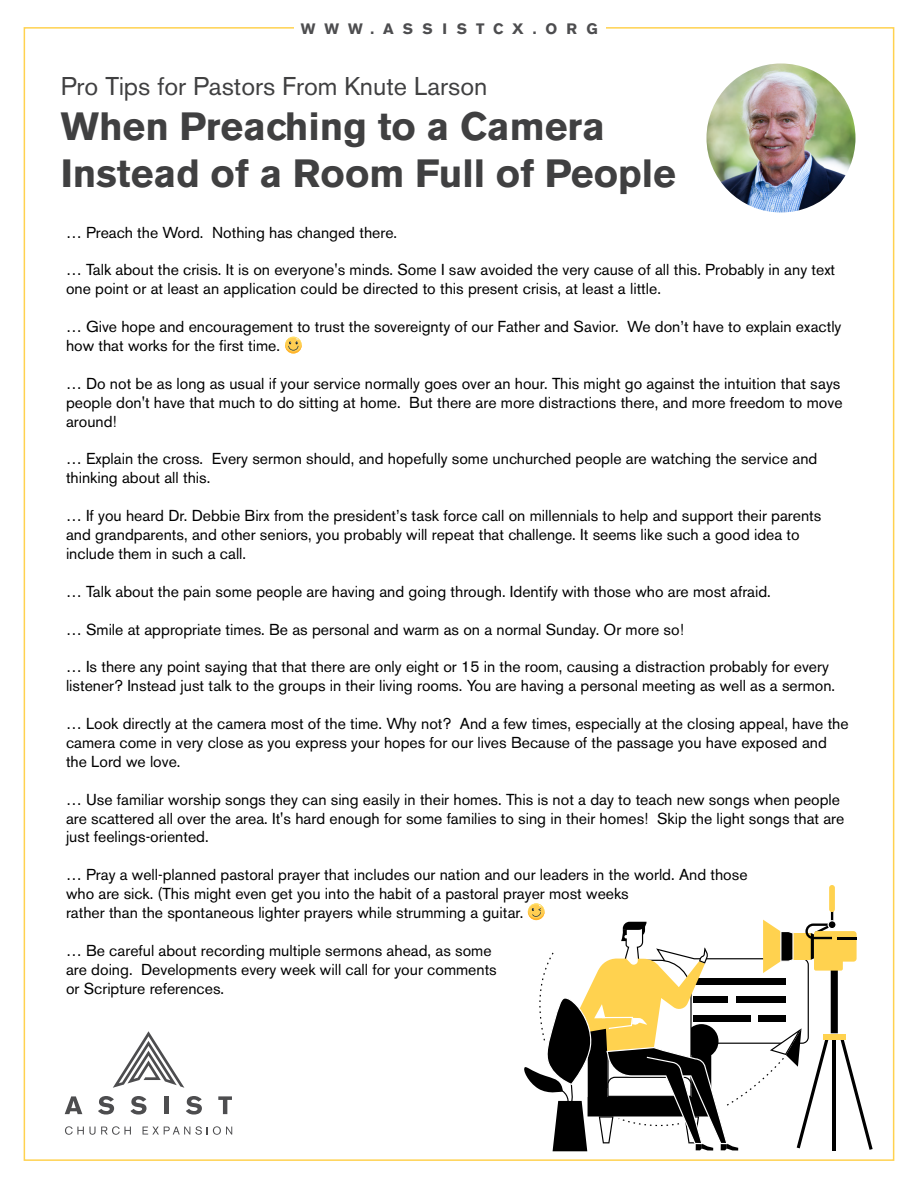
<style>
.page{position:relative;width:918px;height:1188px;background:#fff}
.page>*{position:absolute;margin:0;border:0;box-sizing:border-box;transform-origin:0 0}
.t1{font:700 39.15px/47px "Akzidenz Grotesk BE";color:#404041}
.t2{font:25.5px "Akzidenz Grotesk BE";color:#404041}
.t3{font:15.75px/18.9px "Akzidenz Grotesk BE";color:#000}
.t4{font:700 15px "Akzidenz Grotesk BE";letter-spacing:.6em;color:#4d4d4f}
</style>
<div class="page">
<img style="left:706px;top:63px;width:149px;height:149px;border-radius:74px">
<div style="left:829px;top:885px;width:6px;height:27px;background:#ffd24f;border-radius:3px"></div>
<svg style="left:65px;top:1096px;width:17px;height:18px"></svg>
<svg style="left:98px;top:1096px;width:16px;height:19px"></svg>
<svg style="left:130px;top:1096px;width:17px;height:19px"></svg>
<div style="left:164px;top:1096px;width:5px;height:18px;background:#4d4d4f"></div>
<svg style="left:186px;top:1096px;width:16px;height:19px"></svg>
<svg style="left:218px;top:1096px;width:14px;height:18px"></svg>
<svg style="left:65px;top:1126px;width:66px;height:9px"></svg>
<svg style="left:143px;top:1126px;width:89px;height:9px"></svg>
<svg style="left:113px;top:1031px;width:71px;height:57px"></svg>
<svg style="left:285px;top:337px;width:17px;height:17px"></svg>
<svg style="left:524px;top:903px;width:349px;height:248px"></svg>
<p class="t4" style="left:301px;top:20px;width:298px">WWW.ASSISTCX.ORG</p>
<h2 class="t2" style="left:61px;top:71px;width:428px">Pro Tips for Pastors From Knute Larson</h2>
<h1 class="t1" style="left:61px;top:104px;width:617px">When Preaching to a Camera<br>Instead of a Room Full of People</h1>
<p class="t3" style="left:66px;top:223px;width:333px">… Preach the Word. Nothing has changed there.</p>
<p class="t3" style="left:66px;top:261px;width:771px">… Talk about the crisis. It is on everyone's minds. Some I saw avoided the very cause of all this. Probably in any text one point or at least an application could be directed to this present crisis, at least a little.</p>
<p class="t3" style="left:66px;top:317px;width:777px">… Give hope and encouragement to trust the sovereignty of our Father and Savior. We don’t have to explain exactly how that works for the first time.</p>
<p class="t3" style="left:66px;top:374px;width:778px">… Do not be as long as usual if your service normally goes over an hour. This might go against the intuition that says people don't have that much to do sitting at home. But there are more distractions there, and more freedom to move around!</p>
<p class="t3" style="left:66px;top:450px;width:753px">… Explain the cross. Every sermon should, and hopefully some unchurched people are watching the service and thinking about all this.</p>
<p class="t3" style="left:66px;top:506px;width:757px">… If you heard Dr. Debbie Birx from the president’s task force call on millennials to help and support their parents and grandparents, and other seniors, you probably will repeat that challenge. It seems like such a good idea to include them in such a call.</p>
<p class="t3" style="left:66px;top:582px;width:706px">… Talk about the pain some people are having and going through. Identify with those who are most afraid.</p>
<p class="t3" style="left:66px;top:620px;width:619px">… Smile at appropriate times. Be as personal and warm as on a normal Sunday. Or more so!</p>
<p class="t3" style="left:66px;top:657px;width:771px">… Is there any point saying that that there are only eight or 15 in the room, causing a distraction probably for every listener? Instead just talk to the groups in their living rooms. You are having a personal meeting as well as a sermon.</p>
<p class="t3" style="left:66px;top:714px;width:784px">… Look directly at the camera most of the time. Why not? And a few times, especially at the closing appeal, have the camera come in very close as you express your hopes for our lives Because of the passage you have exposed and the Lord we love.</p>
<p class="t3" style="left:66px;top:790px;width:780px">… Use familiar worship songs they can sing easily in their homes. This is not a day to teach new songs when people are scattered all over the area. It's hard enough for some families to sing in their homes! Skip the light songs that are just feelings-oriented.</p>
<p class="t3" style="left:66px;top:865px;width:683px">… Pray a well-planned pastoral prayer that includes our nation and our leaders in the world. And those who are sick. (This might even get you into the habit of a pastoral prayer most weeks<br>rather than the spontaneous lighter prayers while strumming a guitar.</p>
<p class="t3" style="left:66px;top:941px;width:432px">… Be careful about recording multiple sermons ahead, as some are doing. Developments every week will call for your comments or Scripture references.</p>
</div>
